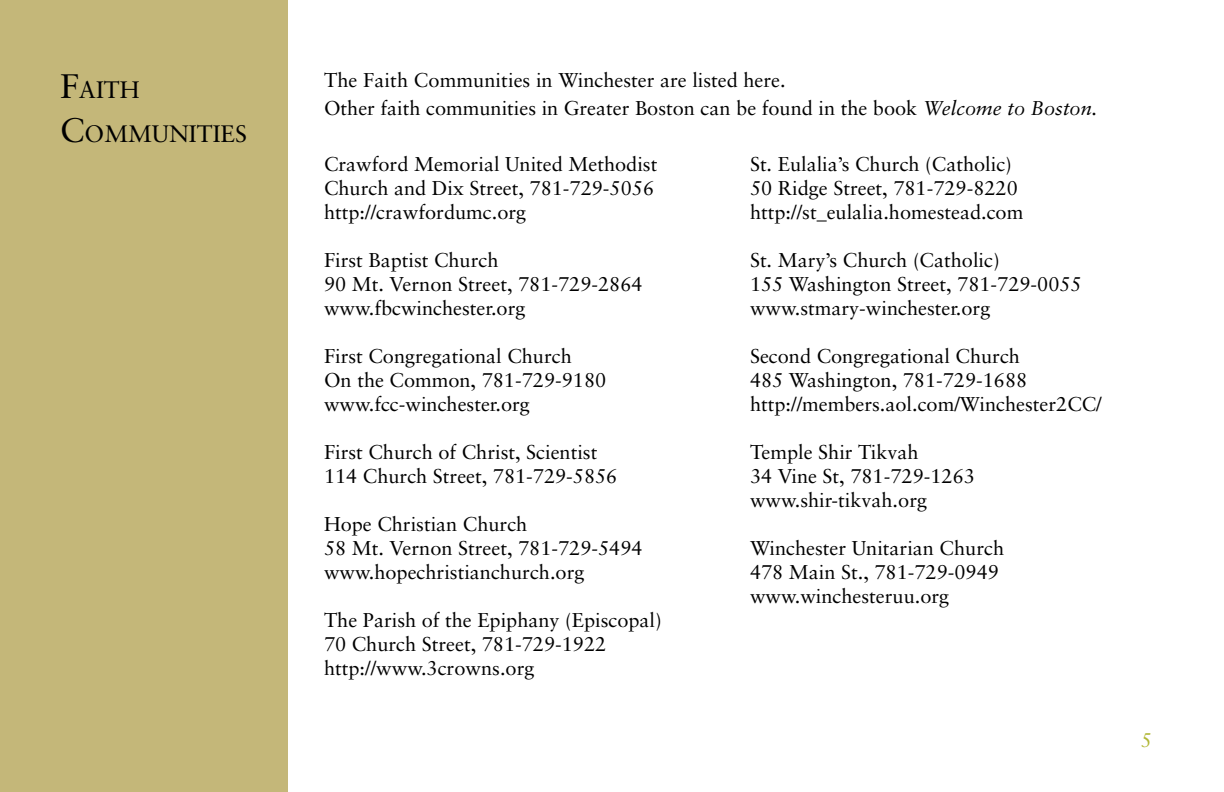
<style>
.page{position:relative;width:1224px;height:792px;background:#fff}
.page>*{position:absolute;margin:0;border:0;box-sizing:border-box;transform-origin:0 0}
.t1{font:23.8px/44px "Sabon";color:#000}
.t2{font:20px/24px "Sabon";color:#000}
.t3{font:20px "Sabon";color:#b1b735}
.s1{font-size:34px}
.s2{font-style:italic}
</style>
<div class="page">
<div style="left:0;top:0;width:288px;height:792px;background:#c4b779"></div>
<p class="t1" style="left:60px;top:68px;width:189px"><span class="s1">F</span>AITH<br><span class="s1">C</span>OMMUNITIES</p>
<p class="t2" style="left:324px;top:66px;width:775px;line-height:28px">The Faith Communities in Winchester are listed here.<br>Other faith communities in Greater Boston can be found in the book <span class="s2">Welcome to Boston.</span></p>
<p class="t2" style="left:324px;top:152px;width:335px">Crawford Memorial United Methodist<br>Church and Dix Street, 781-729-5056 http://crawfordumc.org</p>
<p class="t2" style="left:324px;top:248px;width:320px">First Baptist Church<br>90 Mt. Vernon Street, 781-729-2864 www.fbcwinchester.org</p>
<p class="t2" style="left:324px;top:344px;width:284px">First Congregational Church<br>On the Common, 781-729-9180 www.fcc-winchester.org</p>
<p class="t2" style="left:324px;top:440px;width:295px">First Church of Christ, Scientist<br>114 Church Street, 781-729-5856</p>
<p class="t2" style="left:324px;top:512px;width:320px">Hope Christian Church<br>58 Mt. Vernon Street, 781-729-5494 www.hopechristianchurch.org</p>
<p class="t2" style="left:324px;top:608px;width:339px">The Parish of the Epiphany (Episcopal)<br>70 Church Street, 781-729-1922 http://www.3crowns.org</p>
<p class="t2" style="left:750px;top:152px;width:275px">St. Eulalia’s Church (Catholic)<br>50 Ridge Street, 781-729-8220 http://st_eulalia.homestead.com</p>
<p class="t2" style="left:750px;top:248px;width:333px">St. Mary’s Church (Catholic)<br>155 Washington Street, 781-729-0055 www.stmary-winchester.org</p>
<p class="t2" style="left:750px;top:344px;width:353px">Second Congregational Church<br>485 Washington, 781-729-1688 http://members.aol.com/Winchester2CC/</p>
<p class="t2" style="left:750px;top:440px;width:226px">Temple Shir Tikvah<br>34 Vine St, 781-729-1263 www.shir-tikvah.org</p>
<p class="t2" style="left:750px;top:536px;width:256px">Winchester Unitarian Church<br>478 Main St., 781-729-0949 www.winchesteruu.org</p>
<p class="t3" style="left:1141px;top:729px;width:13px">5</p>
</div>
